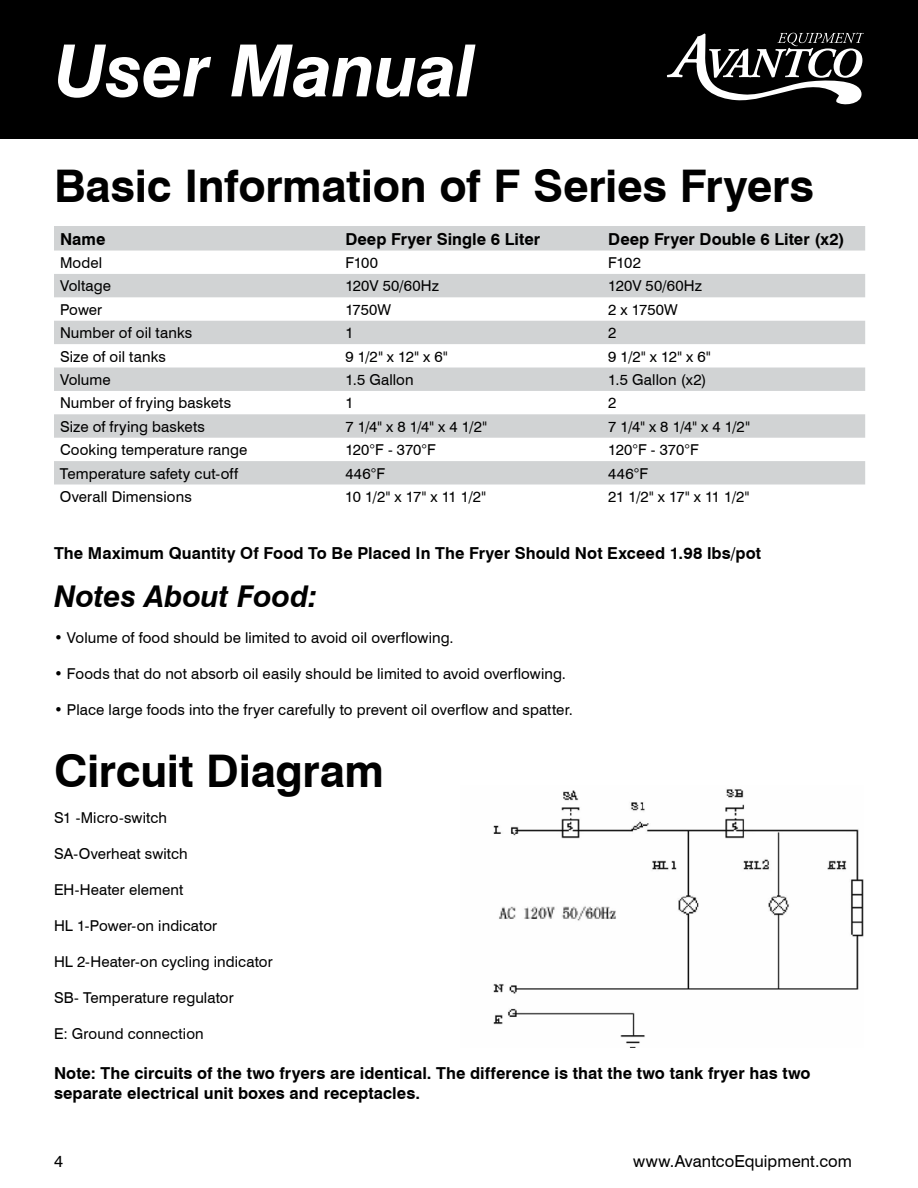
<style>
.page{position:relative;width:918px;height:1188px;background:#fff}
.page>*{position:absolute;margin:0;border:0;box-sizing:border-box;transform-origin:0 0}
.t1{font:italic 700 72px "Swiss 721 BT";letter-spacing:-.01em;color:#fff}
.t2{font:700 45px "Swiss 721 BT";letter-spacing:-.005em;color:#000}
.t3{font:italic 700 30px "Swiss 721 BT";color:#000}
.t4{font:700 16.5px/19.8px "Swiss 721 BT";letter-spacing:.005em;color:#000}
.t5{font:16.5px "Swiss 721 BT";letter-spacing:.005em;color:#000}
.t6{font:15px "Swiss 721 BT";letter-spacing:.01em;color:#000}
</style>
<div class="page">
<div style="left:0;top:0;width:918px;height:138px;background:#000"></div>
<svg style="left:667px;top:33px;width:197px;height:72px"></svg>
<svg style="left:54px;top:226px;width:811px;height:259px;fill:#d1d3d4"></svg>
<img style="left:493px;top:789px;width:371px;height:259px">
<h1 class="t1" style="left:54px;top:27px;width:423px">User Manual</h1>
<h2 class="t2" style="left:54px;top:159px;width:761px">Basic Information of F Series Fryers</h2>
<p class="t4" style="left:60px;top:229px;width:47px">Name</p>
<p class="t4" style="left:345px;top:229px;width:196px">Deep Fryer Single 6 Liter</p>
<p class="t4" style="left:608px;top:229px;width:238px">Deep Fryer Double 6 Liter (x2)</p>
<p class="t6" style="left:60px;top:253px;width:44px">Model</p>
<p class="t6" style="left:345px;top:253px;width:34px">F100</p>
<p class="t6" style="left:608px;top:253px;width:34px">F102</p>
<p class="t6" style="left:60px;top:277px;width:52px">Voltage</p>
<p class="t6" style="left:345px;top:277px;width:95px">120V 50/60Hz</p>
<p class="t6" style="left:608px;top:277px;width:95px">120V 50/60Hz</p>
<p class="t6" style="left:60px;top:300px;width:44px">Power</p>
<p class="t6" style="left:345px;top:300px;width:47px">1750W</p>
<p class="t6" style="left:608px;top:300px;width:71px">2 x 1750W</p>
<p class="t6" style="left:60px;top:324px;width:134px">Number of oil tanks</p>
<p class="t6" style="left:345px;top:324px;width:10px">1</p>
<p class="t6" style="left:608px;top:324px;width:10px">2</p>
<p class="t6" style="left:60px;top:347px;width:107px">Size of oil tanks</p>
<p class="t6" style="left:345px;top:347px;width:104px">9 1/2" x 12" x 6"</p>
<p class="t6" style="left:608px;top:347px;width:104px">9 1/2" x 12" x 6"</p>
<p class="t6" style="left:60px;top:370px;width:52px">Volume</p>
<p class="t6" style="left:345px;top:370px;width:70px">1.5 Gallon</p>
<p class="t6" style="left:608px;top:370px;width:100px">1.5 Gallon (x2)</p>
<p class="t6" style="left:60px;top:394px;width:173px">Number of frying baskets</p>
<p class="t6" style="left:345px;top:394px;width:10px">1</p>
<p class="t6" style="left:608px;top:394px;width:10px">2</p>
<p class="t6" style="left:60px;top:417px;width:146px">Size of frying baskets</p>
<p class="t6" style="left:345px;top:417px;width:143px">7 1/4" x 8 1/4" x 4 1/2"</p>
<p class="t6" style="left:608px;top:417px;width:143px">7 1/4" x 8 1/4" x 4 1/2"</p>
<p class="t6" style="left:60px;top:441px;width:189px">Cooking temperature range</p>
<p class="t6" style="left:345px;top:441px;width:92px">120°F - 370°F</p>
<p class="t6" style="left:608px;top:441px;width:92px">120°F - 370°F</p>
<p class="t6" style="left:60px;top:464px;width:180px">Temperature safety cut-off</p>
<p class="t6" style="left:345px;top:464px;width:41px">446°F</p>
<p class="t6" style="left:608px;top:464px;width:41px">446°F</p>
<p class="t6" style="left:60px;top:487px;width:134px">Overall Dimensions</p>
<p class="t6" style="left:345px;top:487px;width:142px">10 1/2" x 17" x 11 1/2"</p>
<p class="t6" style="left:608px;top:487px;width:143px">21 1/2" x 17" x 11 1/2"</p>
<p class="t4" style="left:54px;top:544px;width:709px">The Maximum Quantity Of Food To Be Placed In The Fryer Should Not Exceed 1.98 lbs/pot</p>
<h3 class="t3" style="left:54px;top:579px;width:265px">Notes About Food:</h3>
<p class="t6" style="left:54px;top:629px;width:401px">• Volume of food should be limited to avoid oil overflowing.</p>
<p class="t6" style="left:54px;top:665px;width:514px">• Foods that do not absorb oil easily should be limited to avoid overflowing.</p>
<p class="t6" style="left:54px;top:701px;width:520px">• Place large foods into the fryer carefully to prevent oil overflow and spatter.</p>
<h2 class="t2" style="left:54px;top:744px;width:332px">Circuit Diagram</h2>
<p class="t6" style="left:54px;top:809px;width:115px">S1 -Micro-switch</p>
<p class="t6" style="left:54px;top:845px;width:135px">SA-Overheat switch</p>
<p class="t6" style="left:54px;top:881px;width:131px">EH-Heater element</p>
<p class="t6" style="left:54px;top:917px;width:165px">HL 1-Power-on indicator</p>
<p class="t6" style="left:54px;top:953px;width:220px">HL 2-Heater-on cycling indicator</p>
<p class="t6" style="left:54px;top:989px;width:181px">SB- Temperature regulator</p>
<p class="t6" style="left:54px;top:1025px;width:151px">E: Ground connection</p>
<p class="t4" style="left:54px;top:1063px;width:758px">Note: The circuits of the two fryers are identical. The difference is that the two tank fryer has two separate electrical unit boxes and receptacles.</p>
<p class="t5" style="left:54px;top:1151px;width:11px">4</p>
<p class="t5" style="left:633px;top:1151px;width:220px">www.AvantcoEquipment.com</p>
</div>
